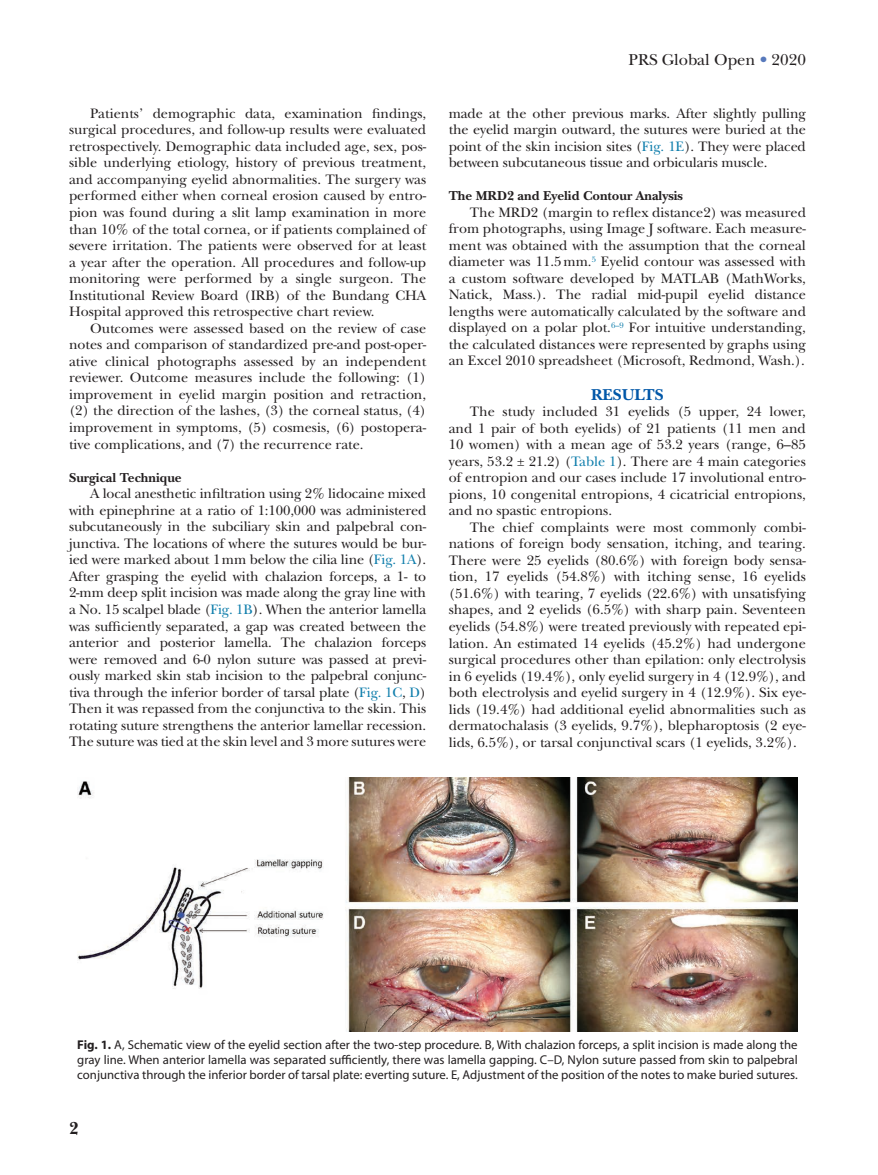
<style>
.page{position:relative;width:878px;height:1175px;background:#fff}
.page>*{position:absolute;margin:0;border:0;box-sizing:border-box;transform-origin:0 0}
.t1{font:700 18px "New Baskerville Std";color:#231f20}
.t2{font:16.5px "New Baskerville Std";color:#231f20}
.t3{font:700 16.5px "New Baskerville Std";color:#0157a8}
.t4{font:14.25px/16.5px "New Baskerville Std";color:#231f20;text-align:justify}
.t5{font:700 13.5px "New Baskerville Std";color:#231f20}
.t6{font:12.75px/15px "Myriad Pro";color:#231f20;text-align:justify}
.s1{color:#0f7eac}
.s2{color:#5779bc}
.s3{font-weight:700}
</style>
<div class="page">
<img style="left:77px;top:777px;width:720px;height:254px">
<p class="t4" style="left:69px;top:105px;width:359px;text-indent:21px">Patients’ demographic data, examination findings, surgical procedures, and follow-up results were evaluated retrospectively. Demographic data included age, sex, pos&shy;sible underlying etiology, history of previous treatment, and accompanying eyelid abnormalities. The surgery was performed either when corneal erosion caused by entro&shy;pion was found during a slit lamp examination in more than 10% of the total cornea, or if patients complained of severe irritation. The patients were observed for at least a year after the operation. All procedures and follow-up monitoring were performed by a single surgeon. The Institutional Review Board (IRB) of the Bundang CHA Hospital approved this retrospective chart review.</p>
<p class="t4" style="left:69px;top:320px;width:359px;text-indent:21px">Outcomes were assessed based on the review of case notes and comparison of standardized pre-and post-oper&shy;ative clinical photographs assessed by an independent reviewer. Outcome measures include the following: (1) improvement in eyelid margin position and retraction, (2) the direction of the lashes, (3) the corneal status, (4) improvement in symptoms, (5) cosmesis, (6) postopera&shy;tive complications, and (7) the recurrence rate.</p>
<p class="t5" style="left:69px;top:469px;width:114px">Surgical Technique</p>
<p class="t4" style="left:69px;top:485px;width:359px;text-indent:21px">A local anesthetic infiltration using 2% lidocaine mixed with epinephrine at a ratio of 1:100,000 was administered subcutaneously in the subciliary skin and palpebral con&shy;junctiva. The locations of where the sutures would be bur&shy;ied were marked about 1mm below the cilia line (<span class="s1">Fig. 1A</span>).<br>After grasping the eyelid with chalazion forceps, a 1- to 2-mm deep split incision was made along the gray line with a No. 15 scalpel blade (<span class="s1">Fig. 1B</span>). When the anterior lamella was sufficiently separated, a gap was created between the anterior and posterior lamella. The chalazion forceps were removed and 6-0 nylon suture was passed at previ&shy;ously marked skin stab incision to the palpebral conjunc&shy;tiva through the inferior border of tarsal plate (<span class="s1">Fig. 1C</span>, <span class="s1">D</span>)<br>Then it was repassed from the conjunctiva to the skin. This rotating suture strengthens the anterior lamellar recession.<br>The suture was tied at the skin level and 3 more sutures were</p>
<p class="t2" style="left:628px;top:50px;width:179px">PRS Global Open <span class="s2">•</span> 2020</p>
<p class="t4" style="left:449px;top:105px;width:359px">made at the other previous marks. After slightly pulling the eyelid margin outward, the sutures were buried at the point of the skin incision sites (<span class="s1">Fig. 1E</span>). They were placed between subcutaneous tissue and orbicularis muscle.</p>
<p class="t5" style="left:448px;top:188px;width:236px">The MRD2 and Eyelid Contour Analysis</p>
<p class="t4" style="left:448px;top:204px;width:359px;text-indent:21px">The MRD2 (margin to reflex distance2) was measured from photographs, using Image J software. Each measure&shy;ment was obtained with the assumption that the corneal diameter was 11.5mm.<sup>5</sup> Eyelid contour was assessed with a custom software developed by MATLAB (MathWorks, Natick, Mass.). The radial mid-pupil eyelid distance lengths were automatically calculated by the software and displayed on a polar plot.<sup>6–9</sup> For intuitive understanding, the calculated distances were represented by graphs using an Excel 2010 spreadsheet (Microsoft, Redmond, Wash.).</p>
<p class="t3" style="left:591px;top:385px;width:74px">RESULTS</p>
<p class="t4" style="left:448px;top:403px;width:359px;text-indent:21px">The study included 31 eyelids (5 upper, 24 lower, and 1 pair of both eyelids) of 21 patients (11 men and 10 women) with a mean age of 53.2 years (range, 6–85 years, 53.2 ± 21.2) (<span class="s1">Table 1</span>). There are 4 main categories of entropion and our cases include 17 involutional entro&shy;pions, 10 congenital entropions, 4 cicatricial entropions, and no spastic entropions.</p>
<p class="t4" style="left:448px;top:519px;width:359px;text-indent:21px">The chief complaints were most commonly combi&shy;nations of foreign body sensation, itching, and tearing.<br>There were 25 eyelids (80.6%) with foreign body sensa&shy;tion, 17 eyelids (54.8%) with itching sense, 16 eyelids (51.6%) with tearing, 7 eyelids (22.6%) with unsatisfying shapes, and 2 eyelids (6.5%) with sharp pain. Seventeen eyelids (54.8%) were treated previously with repeated epi&shy;lation. An estimated 14 eyelids (45.2%) had undergone surgical procedures other than epilation: only electrolysis in 6 eyelids (19.4%), only eyelid surgery in 4 (12.9%), and both electrolysis and eyelid surgery in 4 (12.9%). Six eye&shy;lids (19.4%) had additional eyelid abnormalities such as dermatochalasis (3 eyelids, 9.7%), blepharoptosis (2 eye&shy;lids, 6.5%), or tarsal conjunctival scars (1 eyelids, 3.2%).</p>
<p class="t6" style="left:77px;top:1037px;width:722px"><span class="s3">Fig. 1.</span> A, Schematic view of the eyelid section after the two-step procedure. B, With chalazion forceps, a split incision is made along the gray line. When anterior lamella was separated sufficiently, there was lamella gapping. C–D, Nylon suture passed from skin to palpebral conjunctiva through the inferior border of tarsal plate: everting suture. E, Adjustment of the position of the notes to make buried sutures.</p>
<p class="t1" style="left:69px;top:1118px;width:11px">2</p>
</div>
